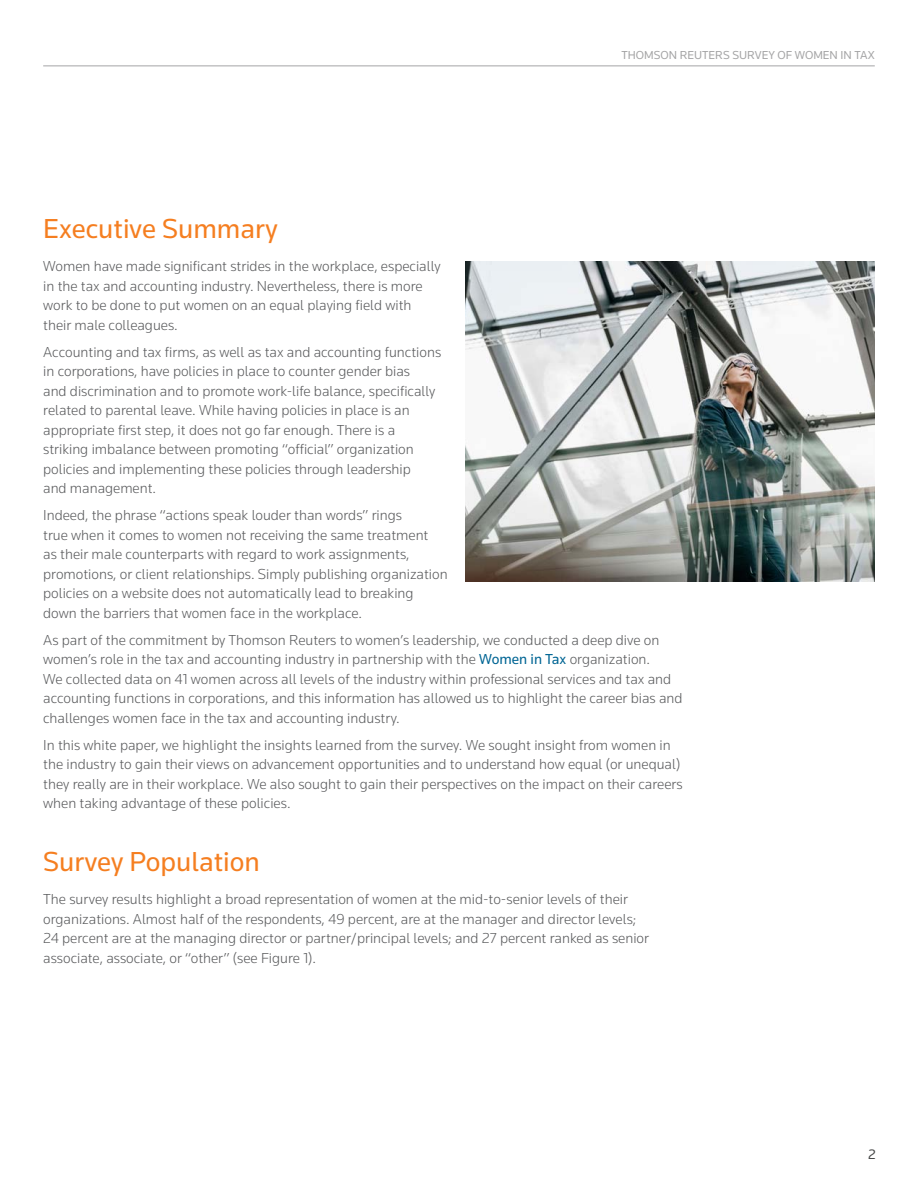
<style>
.page{position:relative;width:918px;height:1188px;background:#fff}
.page>*{position:absolute;margin:0;border:0;box-sizing:border-box;transform-origin:0 0}
.t1{font:28.5px "Knowledge";color:#f57e20}
.t2{font:300 15px/19.5px "Knowledge";color:#58595b}
.t3{font:14.25px "Knowledge";color:#484949}
.t4{font:12px "Knowledge";color:#a5a5a6}
.s1{font-weight:400;color:#006594}
</style>
<div class="page">
<hr style="left:43px;top:66px;width:832px;height:1px;background:#a5a5a6">
<img style="left:465px;top:261px;width:410px;height:321px">
<p class="t4" style="left:621px;top:47px;width:255px">Thomson Reuters Survey of Women in Tax</p>
<h1 class="t1" style="left:43px;top:211px;width:236px">Executive Summary</h1>
<p class="t2" style="left:43px;top:256px;width:399px">Women have made significant strides in the workplace, especially in the tax and accounting industry. Nevertheless, there is more work to be done to put women on an equal playing field with their male colleagues.</p>
<p class="t2" style="left:43px;top:342px;width:400px">Accounting and tax firms, as well as tax and accounting functions in corporations, have policies in place to counter gender bias<br>and discrimination and to promote work-life balance, specifically related to parental leave. While having policies in place is an appropriate first step, it does not go far enough. There is a striking imbalance between promoting “official” organization policies and implementing these policies through leadership<br>and management.</p>
<p class="t2" style="left:43px;top:505px;width:406px">I ndeed, the phrase “actions speak louder than words” rings<br>true when it comes to women not receiving the same treatment<br>as their male counterparts with regard to work assignments, promotions, or client relationships. Simply publishing organization policies on a website does not automatically lead to breaking down the barriers that women face in the workplace.</p>
<p class="t2" style="left:43px;top:630px;width:641px">As part of the commitment by Thomson Reuters to women’s leadership, we conducted a deep dive on women’s role in the tax and accounting industry in partnership with the <span class="s1">Women in Tax</span> organization.<br>We collected data on 41 women across all levels of the industry within professional services and tax and accounting functions in corporations, and this information has allowed us to highlight the career bias and challenges women face in the tax and accounting industry.</p>
<p class="t2" style="left:43px;top:735px;width:641px">I n this white paper, we highlight the insights learned from the survey. We sought insight from women in the industry to gain their views on advancement opportunities and to understand how equal (or unequal) they really are in their workplace. We also sought to gain their perspectives on the impact on their careers when taking advantage of these policies.</p>
<h1 class="t1" style="left:43px;top:844px;width:218px">Survey Population</h1>
<p class="t2" style="left:43px;top:889px;width:607px">The survey results highlight a broad representation of women at the mid-to-senior levels of their organizations. Almost half of the respondents, 49 percent, are at the manager and director levels; 24 percent are at the managing director or partner/principal levels; and 27 percent ranked as senior associate, associate, or “other” (see Figure 1).</p>
<p class="t3" style="left:868px;top:1145px;width:9px">2</p>
</div>
